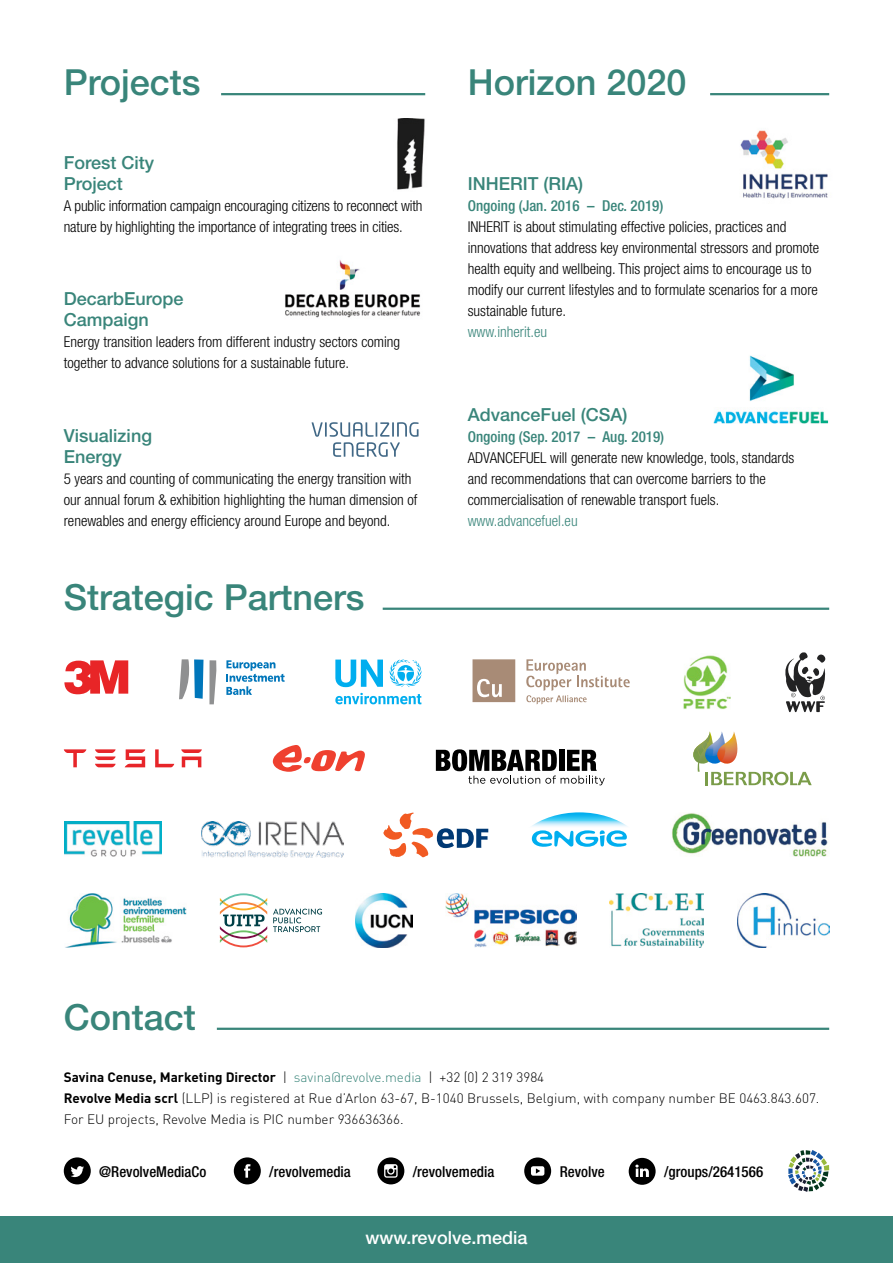
<style>
.page{position:relative;width:893px;height:1263px;background:#fff}
.page>*{position:absolute;margin:0;border:0;box-sizing:border-box;transform-origin:0 0}
.t1{font:500 36px "Helvetica Neue LT Std";color:#39857a}
.t2{font:500 18px/21px "Helvetica Neue LT Std";color:#39857a}
.t3{font:500 18px "Helvetica Neue LT Std";color:#fff}
.t4{font:300 condensed 15px/21px "Helvetica Neue LT Std";color:#000}
.t5{font:500 condensed 15px "Helvetica Neue LT Std";color:#000}
.t6{font:500 condensed 15px "Helvetica Neue LT Std";color:#39857a}
.t7{font:300 condensed 15px "Helvetica Neue LT Std";color:#39857a}
.t8{font:300 13.5px/21px "DIN";color:#000}
.s1{font-weight:700}
.s2{color:#39857a}
</style>
<div class="page">
<hr style="left:221px;top:93px;width:204px;height:2px;background:#39857a">
<hr style="left:710px;top:93px;width:119px;height:2px;background:#39857a">
<div style="left:0;top:1216px;width:893px;height:47px;background:#39857a"></div>
<hr style="left:217px;top:1028px;width:612px;height:2px;background:#39857a">
<svg style="left:64px;top:1157px;width:27px;height:27px"></svg>
<svg style="left:234px;top:1157px;width:27px;height:27px"></svg>
<svg style="left:377px;top:1157px;width:27px;height:27px"></svg>
<img style="left:397px;top:118px;width:28px;height:72px">
<img style="left:285px;top:260px;width:136px;height:58px">
<svg style="left:312px;top:422px;width:107px;height:35px"></svg>
<img style="left:740px;top:130px;width:88px;height:69px">
<svg style="left:64px;top:660px;width:64px;height:34px"></svg>
<svg style="left:785px;top:652px;width:41px;height:60px"></svg>
<svg style="left:273px;top:745px;width:92px;height:27px"></svg>
<svg style="left:693px;top:731px;width:119px;height:54px"></svg>
<svg style="left:436px;top:749px;width:169px;height:36px"></svg>
<svg style="left:64px;top:749px;width:138px;height:18px"></svg>
<svg style="left:526px;top:659px;width:104px;height:45px"></svg>
<svg style="left:472px;top:659px;width:43px;height:43px;background:#b29885"></svg>
<svg style="left:226px;top:660px;width:59px;height:35px"></svg>
<svg style="left:179px;top:659px;width:24px;height:40px"></svg>
<svg style="left:209px;top:660px;width:7px;height:44px"></svg>
<img style="left:683px;top:655px;width:48px;height:55px">
<svg style="left:531px;top:812px;width:96px;height:35px"></svg>
<img style="left:201px;top:821px;width:142px;height:36px">
<img style="left:64px;top:821px;width:97px;height:36px">
<svg style="left:383px;top:812px;width:105px;height:45px"></svg>
<img style="left:672px;top:813px;width:156px;height:44px">
<img style="left:737px;top:893px;width:92px;height:54px">
<img style="left:66px;top:893px;width:120px;height:54px">
<img style="left:356px;top:893px;width:56px;height:54px">
<svg style="left:220px;top:893px;width:47px;height:54px"></svg>
<svg style="left:273px;top:909px;width:49px;height:23px"></svg>
<img style="left:610px;top:893px;width:94px;height:54px">
<img style="left:446px;top:893px;width:130px;height:54px">
<svg style="left:389px;top:659px;width:33px;height:28px"></svg>
<svg style="left:335px;top:659px;width:48px;height:28px"></svg>
<svg style="left:335px;top:693px;width:86px;height:11px"></svg>
<hr style="left:383px;top:608px;width:446px;height:2px;background:#39857a">
<img style="left:713px;top:355px;width:116px;height:69px">
<svg style="left:629px;top:1158px;width:27px;height:27px"></svg>
<svg style="left:788px;top:1150px;width:41px;height:42px"></svg>
<svg style="left:524px;top:1157px;width:27px;height:27px"></svg>
<h1 class="t1" style="left:64px;top:61px;width:138px">Projects</h1>
<p class="t2" style="left:64px;top:152px;width:92px">Forest City<br>Project</p>
<p class="t4" style="left:64px;top:195px;width:360px">A public information campaign encouraging citizens to reconnect with nature by highlighting the importance of integrating trees in cities.</p>
<p class="t2" style="left:64px;top:288px;width:121px">DecarbEurope<br>Campaign</p>
<p class="t4" style="left:64px;top:331px;width:338px">Energy transition leaders from different industry sectors coming together to advance solutions for a sustainable future.</p>
<p class="t2" style="left:64px;top:425px;width:90px">Visualizing<br>Energy</p>
<p class="t4" style="left:64px;top:468px;width:355px">5 years and counting of communicating the energy transition with our annual forum &amp; exhibition highlighting the human dimension of renewables and energy efficiency around Europe and beyond.</p>
<h1 class="t1" style="left:64px;top:576px;width:302px">Strategic Partners</h1>
<h1 class="t1" style="left:468px;top:61px;width:220px">Horizon 2020</h1>
<p class="t2" style="left:468px;top:173px;width:117px">Inherit (RIA)</p>
<p class="t6" style="left:468px;top:197px;width:197px">Ongoing (Jan. 2016 – Dec. 2019)</p>
<p class="t4" style="left:468px;top:216px;width:353px">INHERIT is about stimulating effective policies, practices and innovations that address key environmental stressors and promote health equity and wellbeing. This project aims to encourage us to modify our current lifestyles and to formulate scenarios for a more sustainable future.</p>
<p class="t7" style="left:468px;top:323px;width:81px">www.inherit.eu</p>
<p class="t2" style="left:468px;top:404px;width:161px">AdvanceFuel (CSA)</p>
<p class="t6" style="left:468px;top:428px;width:198px">Ongoing (Sep. 2017 – Aug. 2019)</p>
<p class="t4" style="left:468px;top:447px;width:328px">ADVANCEFUEL will generate new knowledge, tools, standards and recommendations that can overcome barriers to the commercialisation of renewable transport fuels.</p>
<p class="t7" style="left:468px;top:512px;width:111px">www.advancefuel.eu</p>
<h1 class="t1" style="left:64px;top:996px;width:134px">Contact</h1>
<p class="t8" style="left:64px;top:1067px;width:757px"><span class="s1">Savina Cenuse, Marketing Director</span> | <span class="s2">savina@revolve.media</span> | +32 (0) 2 319 3984<br><span class="s1">Revolve Media scrl</span> (LLP) is registered at Rue d’Arlon 63-67, B-1040 Brussels, Belgium, with company number BE 0463.843.607.<br>For EU projects, Revolve Media is PIC number 936636366.</p>
<p class="t5" style="left:99px;top:1163px;width:108px">@RevolveMediaCo</p>
<p class="t5" style="left:269px;top:1163px;width:83px">/revolvemedia</p>
<p class="t5" style="left:413px;top:1163px;width:83px">/revolvemedia</p>
<p class="t5" style="left:560px;top:1163px;width:46px">Revolve</p>
<p class="t5" style="left:664px;top:1163px;width:101px">/groups/2641566</p>
<p class="t3" style="left:366px;top:1227px;width:163px">www.revolve.media</p>
</div>
